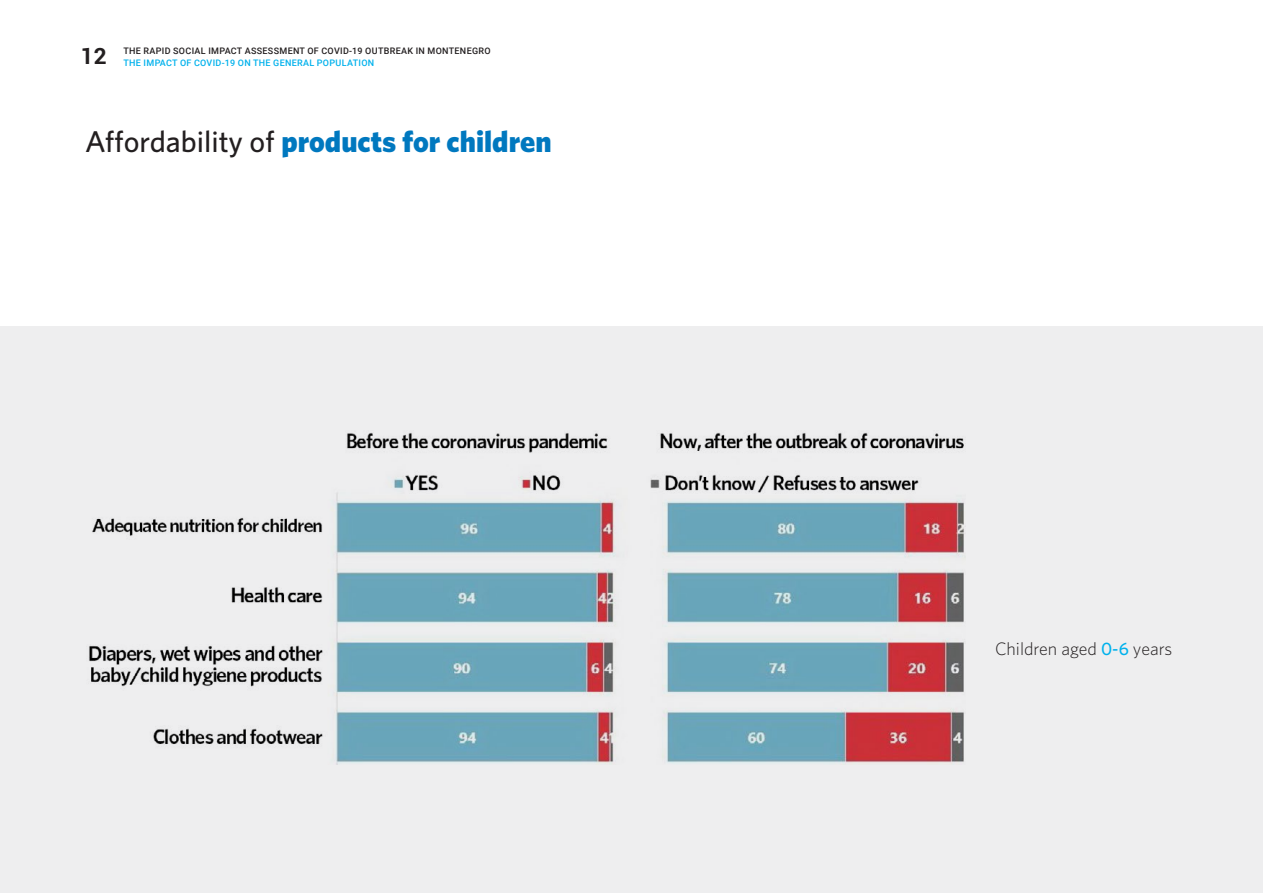
<style>
.page{position:relative;width:1263px;height:893px;background:#fff}
.page>*{position:absolute;margin:0;border:0;box-sizing:border-box;transform-origin:0 0}
.Nalov{font:900 30px "Whitney";color:#0078bf}
.t1{font:700 22.5px "Roboto";color:#231f20}
.t2{font:300 18px "Whitney";color:#231f20}
.t3{font:500 9px "Roboto";letter-spacing:.035em;color:#231f20}
.t4{font:500 9px "Roboto";letter-spacing:.035em;color:#00b1ec}
.s1{font-weight:500;color:#231f20}
.s2{font-weight:500;color:#00b1ec}
</style>
<div class="page">
<div style="left:0;top:326px;width:1263px;height:567px;background:#eeeeef"></div>
<img style="left:89px;top:432px;width:875px;height:332px">
<h2 class="t1" style="left:81px;top:40px;width:27px">12</h2>
<p class="t3" style="left:123px;top:44px;width:369px">THE RAPID SOCIAL IMPACT ASSESSMENT OF COVID-19 OUTBREAK IN MONTENEGRO</p>
<p class="t4" style="left:123px;top:56px;width:252px">THE IMPACT OF COVID-19 ON THE GENERAL POPULATION</p>
<p class="Nalov" style="left:85px;top:121px;width:468px"><span class="s1">Affordability of</span> products for children</p>
<p class="t2" style="left:995px;top:637px;width:179px">Children aged <span class="s2">0-6</span> years</p>
</div>
